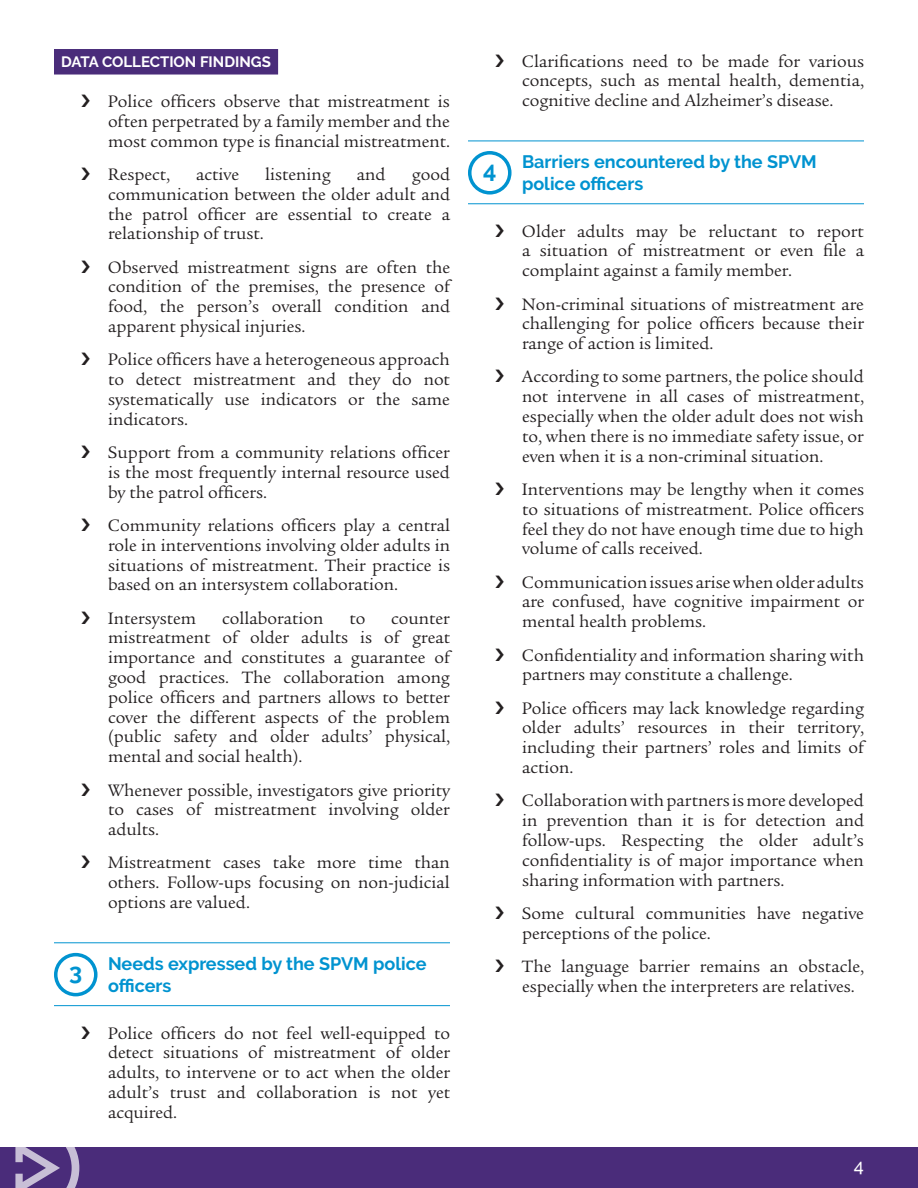
<style>
.page{position:relative;width:918px;height:1188px;background:#fff}
.page>*{position:absolute;margin:0;border:0;box-sizing:border-box;transform-origin:0 0}
.t1{font:700 23.4px "Raleway";color:#0093d0}
.enumeration_1{font:18px/19.8px "Legacy Serif";color:#231f20;text-align:justify}
.sous-titre{font:700 18px/21.6px "Raleway";color:#0093d0}
.t2{font:500 18px "Raleway";color:#fff}
.ss-titre{font:700 15px "Raleway";color:#fff}
</style>
<div class="page">
<div style="left:54px;top:49px;width:224px;height:26px;background:#4a2c7a"></div>
<hr style="left:54px;top:942px;width:396px;height:1px;background:#0093d0">
<hr style="left:54px;top:1005px;width:396px;height:1px;background:#0093d0">
<hr style="left:468px;top:141px;width:396px;height:1px;background:#0093d0">
<hr style="left:468px;top:203px;width:396px;height:1px;background:#0093d0">
<svg style="left:54px;top:953px;width:44px;height:43px"></svg>
<svg style="left:468px;top:151px;width:44px;height:44px"></svg>
<div style="left:0;top:1148px;width:918px;height:40px;background:#4a2c7a"></div>
<svg style="left:0;top:1147px;width:79px;height:41px"></svg>
<p class="ss-titre" style="left:61px;top:53px;width:211px">DATA COLLECTION FINDINGS</p>
<p class="enumeration_1" style="left:108px;top:92px;width:344px">Police officers observe that mistreatment is often perpetrated by a family member and the most common type is financial mistreatment.</p>
<p class="enumeration_1" style="left:108px;top:165px;width:64px">Respect,</p>
<p class="enumeration_1" style="left:196px;top:165px;width:44px">active</p>
<p class="enumeration_1" style="left:265px;top:165px;width:67px">listening</p>
<p class="enumeration_1" style="left:357px;top:165px;width:30px">and</p>
<p class="enumeration_1" style="left:108px;top:165px;width:344px;text-indent:304px">good communication between the older adult and the patrol officer are essential to create a relationship of trust.</p>
<p class="enumeration_1" style="left:108px;top:257px;width:344px">Observed mistreatment signs are often the condition of the premises, the presence of food, the person’s overall condition and apparent physical injuries.</p>
<p class="enumeration_1" style="left:108px;top:350px;width:344px">Police officers have a heterogeneous approach to detect mistreatment and they do not systematically use indicators or the same indicators.</p>
<p class="enumeration_1" style="left:108px;top:443px;width:343px">Support from a community relations officer is the most frequently internal resource used by the patrol officers.</p>
<p class="enumeration_1" style="left:108px;top:516px;width:344px">Community relations officers play a central role in interventions involving older adults in situations of mistreatment. Their practice is based on an intersystem collaboration.</p>
<p class="enumeration_1" style="left:108px;top:608px;width:90px">Intersystem</p>
<p class="enumeration_1" style="left:222px;top:608px;width:103px">collaboration</p>
<p class="enumeration_1" style="left:349px;top:608px;width:18px">to</p>
<p class="enumeration_1" style="left:108px;top:608px;width:344px;text-indent:283px">counter mistreatment of older adults is of great importance and constitutes a guarantee of good practices. The collaboration among police officers and partners allows to better cover the different aspects of the problem (public safety and older adults’ physical, mental and social health).</p>
<p class="enumeration_1" style="left:108px;top:780px;width:344px">Whenever possible, investigators give priority to cases of mistreatment involving older adults.</p>
<p class="enumeration_1" style="left:108px;top:853px;width:344px">Mistreatment cases take more time than others. Follow-ups focusing on non-judicial options are valued.</p>
<p class="t1" style="left:69px;top:958px;width:15px">3</p>
<p class="sous-titre" style="left:108px;top:953px;width:320px">Needs expressed by the SPVM police officers</p>
<p class="enumeration_1" style="left:108px;top:1023px;width:344px">Police officers do not feel well-equipped to detect situations of mistreatment of older adults, to intervene or to act when the older adult’s trust and collaboration is not yet acquired.</p>
<p class="t1" style="left:483px;top:156px;width:15px">4</p>
<p class="enumeration_1" style="left:522px;top:51px;width:344px">Clarifications need to be made for various concepts, such as mental health, dementia, cognitive decline and Alzheimer’s disease.</p>
<p class="sous-titre" style="left:522px;top:151px;width:296px">Barriers encountered by the SPVM police officers</p>
<p class="enumeration_1" style="left:522px;top:221px;width:344px">Older adults may be reluctant to report a situation of mistreatment or even file a complaint against a family member.</p>
<p class="enumeration_1" style="left:522px;top:294px;width:344px">Non-criminal situations of mistreatment are challenging for police officers because their range of action is limited.</p>
<p class="enumeration_1" style="left:522px;top:367px;width:344px">According to some partners, the police should not intervene in all cases of mistreatment, especially when the older adult does not wish to, when there is no immediate safety issue, or even when it is a non-criminal situation.</p>
<p class="enumeration_1" style="left:522px;top:480px;width:344px">Interventions may be lengthy when it comes to situations of mistreatment. Police officers feel they do not have enough time due to high volume of calls received.</p>
<p class="enumeration_1" style="left:522px;top:572px;width:344px">Communication issues arise when older adults are confused, have cognitive impairment or mental health problems.</p>
<p class="enumeration_1" style="left:522px;top:645px;width:344px">Confidentiality and information sharing with partners may constitute a challenge.</p>
<p class="enumeration_1" style="left:522px;top:698px;width:344px">Police officers may lack knowledge regarding older adults’ resources in their territory, including their partners’ roles and limits of action.</p>
<p class="enumeration_1" style="left:522px;top:791px;width:344px">Collaboration with partners is more developed in prevention than it is for detection and follow-ups. Respecting the older adult’s confidentiality is of major importance when sharing information with partners.</p>
<p class="enumeration_1" style="left:522px;top:904px;width:343px">Some cultural communities have negative perceptions of the police.</p>
<p class="enumeration_1" style="left:522px;top:957px;width:344px">The language barrier remains an obstacle, especially when the interpreters are relatives.</p>
<p class="t2" style="left:854px;top:1156px;width:12px">4</p>
</div>
